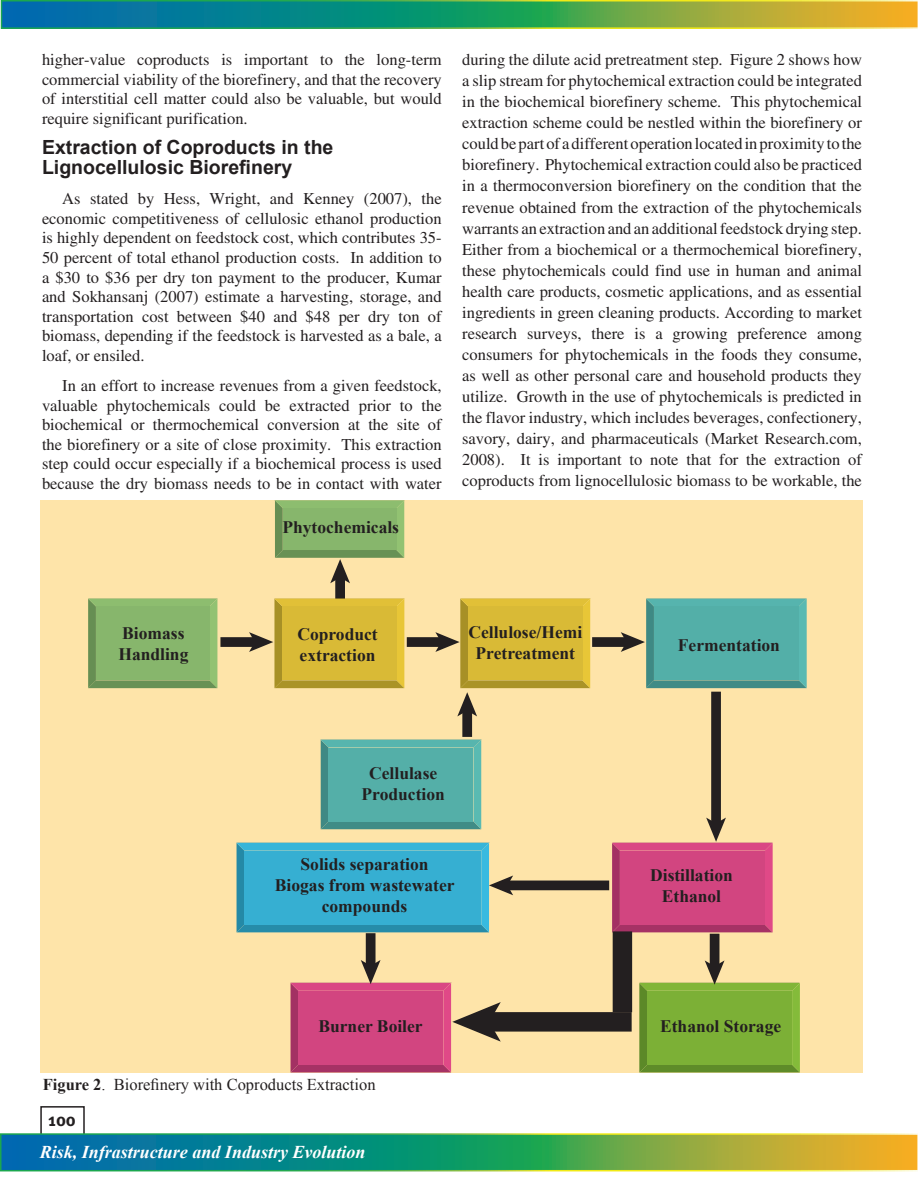
<style>
.page{position:relative;width:918px;height:1188px;background:#fff}
.page>*{position:absolute;margin:0;border:0;box-sizing:border-box;transform-origin:0 0}
.t1{font:700 19.5px/19.5px "Arial";color:#231f20}
.t2{font:italic 700 18px "Times New Roman";color:#fff}
.t3{font:700 18px "Meta Plus";color:#231f20}
.t4{font:700 17.55px/21px "Times New Roman";color:#231f20;text-align:center}
.t5{font:16.5px/21px "Times";color:#231f20;text-align:justify}
.t6{font:16.5px "Times New Roman";color:#231f20}
.s1{font-weight:700}
</style>
<div class="page">
<div style="left:40px;top:1106px;width:45px;height:35px;border:2px solid #231f20"></div>
<svg style="left:0;top:1133px;width:918px;height:38px;background:#4b9967"></svg>
<svg style="left:1px;top:0;width:917px;height:29px;background:#4c9a64"></svg>
<div style="left:40px;top:500px;width:823px;height:572px;background:#fee4a9"></div>
<svg style="left:88px;top:599px;width:129px;height:89px;background:#7da763"></svg>
<div style="left:96px;top:606px;width:114px;height:74px;background:#87b66c"></div>
<div style="left:220px;top:637px;width:36px;height:10px;background:#231f20"></div>
<div style="left:710px;top:934px;width:9px;height:34px;background:#231f20"></div>
<svg style="left:639px;top:960px;width:161px;height:112px"></svg>
<div style="left:711px;top:692px;width:10px;height:133px;background:#231f20"></div>
<svg style="left:612px;top:818px;width:161px;height:114px"></svg>
<div style="left:366px;top:933px;width:10px;height:34px;background:#231f20"></div>
<svg style="left:321px;top:824px;width:160px;height:5px"></svg>
<div style="left:506px;top:881px;width:103px;height:9px;background:#231f20"></div>
<svg style="left:237px;top:843px;width:276px;height:89px;background:#44aec9"></svg>
<div style="left:487px;top:1012px;width:145px;height:20px;background:#231f20"></div>
<svg style="left:291px;top:960px;width:210px;height:112px"></svg>
<div style="left:613px;top:931px;width:19px;height:81px;background:#231f20"></div>
<svg style="left:688px;top:599px;width:119px;height:89px;background:#53ada6"></svg>
<img style="left:230px;top:500px;width:458px;height:324px">
<p class="t5" style="left:42px;top:50px;width:401px;line-height:19.5px">higher-value coproducts is important to the long-term commercial viability of the biorefinery, and that the recovery of interstitial cell matter could also be valuable, but would require significant purification.</p>
<p class="t1" style="left:42px;top:138px;width:293px">Extraction of Coproducts in the<br>Lignocellulosic Biorefinery</p>
<p class="t5" style="left:42px;top:189px;width:401px;line-height:19.5px;text-indent:20px">As stated by Hess, Wright, and Kenney (2007), the economic competitiveness of cellulosic ethanol production is highly dependent on feedstock cost, which contributes 35- 50 percent of total ethanol production costs. In addition to a $30 to $36 per dry ton payment to the producer, Kumar and Sokhansanj (2007) estimate a harvesting, storage, and transportation cost between $40 and $48 per dry ton of biomass, depending if the feedstock is harvested as a bale, a loaf, or ensiled.</p>
<p class="t5" style="left:42px;top:376px;width:401px;line-height:19.5px;text-indent:20px">In an effort to increase revenues from a given feedstock, valuable phytochemicals could be extracted prior to the biochemical or thermochemical conversion at the site of the biorefinery or a site of close proximity. This extraction step could occur especially if a biochemical process is used because the dry biomass needs to be in contact with water</p>
<p class="t4" style="left:282px;top:516px;width:118px">Phytochemicals</p>
<p class="t5" style="left:462px;top:49px;width:401px">during the dilute acid pretreatment step. Figure 2 shows how a slip stream for phytochemical extraction could be integrated in the biochemical biorefinery scheme. This phytochemical extraction scheme could be nestled within the biorefinery or could be part of a different operation located in proximity to the biorefinery. Phytochemical extraction could also be practiced in a thermoconversion biorefinery on the condition that the revenue obtained from the extraction of the phytochemicals warrants an extraction and an additional feedstock drying step.<br>Either from a biochemical or a thermochemical biorefinery, these phytochemicals could find use in human and animal health care products, cosmetic applications, and as essential ingredients in green cleaning products. According to market research surveys, there is a growing preference among consumers for phytochemicals in the foods they consume, as well as other personal care and household products they utilize. Growth in the use of phytochemicals is predicted in the flavor industry, which includes beverages, confectionery, savory, dairy, and pharmaceuticals (Market Research.com, 2008). It is important to note that for the extraction of coproducts from lignocellulosic biomass to be workable, the</p>
<p class="t4" style="left:468px;top:621px;width:115px">Cellulose/Hemi<br>Pretreatment</p>
<p class="t4" style="left:118px;top:622px;width:72px;text-align:left">Biomass<br>Handling</p>
<p class="t4" style="left:297px;top:623px;width:82px;text-align:left">Coproduct extraction</p>
<p class="t4" style="left:678px;top:634px;width:104px">Fermentation</p>
<p class="t4" style="left:362px;top:762px;width:85px">Cellulase<br>Production</p>
<p class="t4" style="left:275px;top:853px;width:181px">Solids separation<br>Biogas from wastewater compounds</p>
<p class="t4" style="left:650px;top:864px;width:84px">Distillation<br>Ethanol</p>
<p class="t4" style="left:318px;top:1015px;width:106px">Burner Boiler</p>
<p class="t4" style="left:660px;top:1015px;width:123px">Ethanol Storage</p>
<p class="t6" style="left:43px;top:1073px;width:334px"><span class="s1">Figure 2</span>. Biorefinery with Coproducts Extraction</p>
<p class="t3" style="left:49px;top:1110px;width:29px">100</p>
<p class="t2" style="left:40px;top:1140px;width:327px">Risk, Infrastructure and Industry Evolution</p>
</div>
